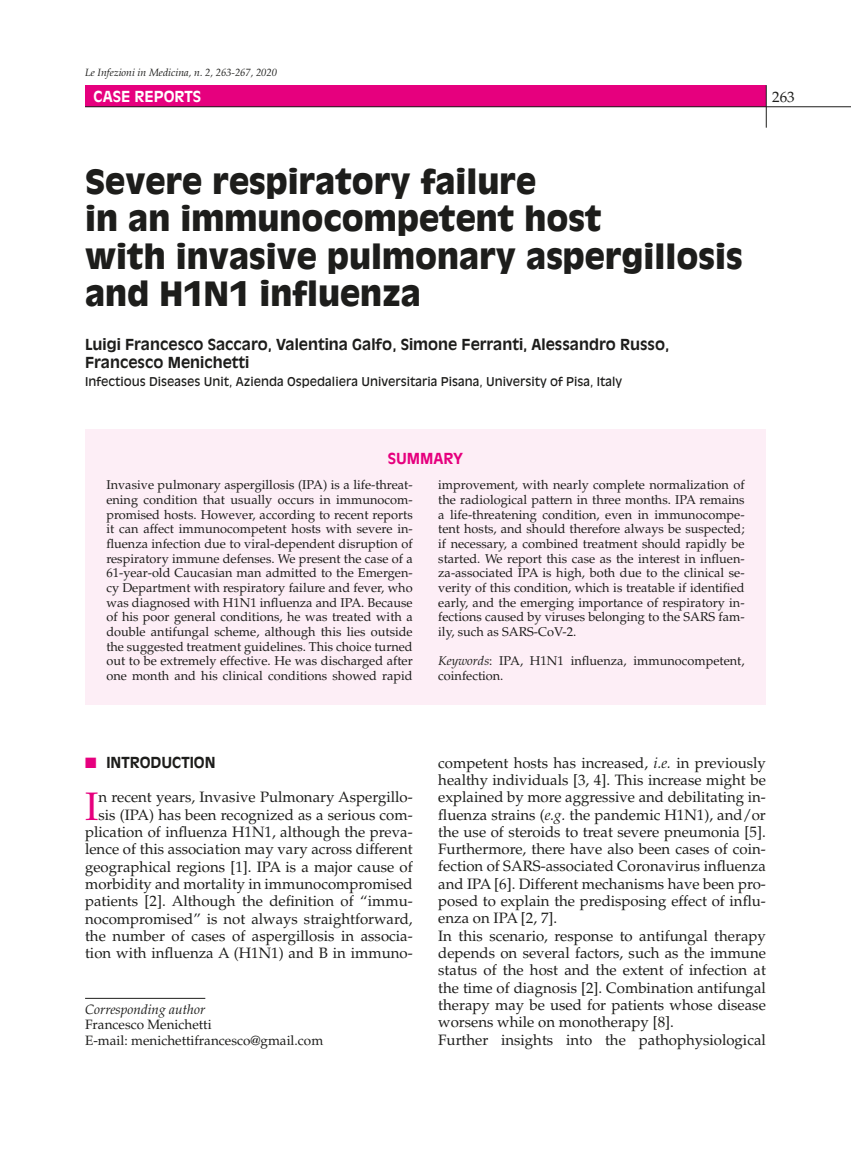
<style>
.page{position:relative;width:851px;height:1149px;background:#fff}
.page>*{position:absolute;margin:0;border:0;box-sizing:border-box;transform-origin:0 0}
.t1{font:39.75px "Palatino LT Std";color:#e6007e}
.t2{font:900 33px/37.5px "Antique Olive Std";color:#1d1d1b}
.t3{font:15px/17.2px "Palatino LT Std";color:#1d1d1b;text-align:right}
.t4{font:700 15px/18px "Antique Olive Std";color:#1d1d1b}
.t5{font:700 15px "Antique Olive Std";color:#fff}
.t6{font:700 15px "Antique Olive Std";color:#e6007e}
.t7{font:13.5px/15.8px "Palatino LT Std";color:#1d1d1b}
.t8{font:italic 13.5px "Palatino LT Std";color:#1d1d1b}
.t9{font:12.75px/14.5px "Palatino LT Std";color:#1d1d1b;text-align:justify}
.t10{font:12px "Antique Olive Std";color:#1d1d1b}
.t11{font:italic 10.5px "Palatino LT Std";color:#1d1d1b}
.s1{font-style:italic}
.s2{color:#e6007e}
</style>
<div class="page">
<div style="left:85px;top:85px;width:680px;height:21px;background:#e6007e"></div>
<hr style="left:765px;top:85px;width:1px;height:43px;background:#1d1d1b">
<hr style="left:85px;top:106px;width:765px;height:1px;background:#1d1d1b">
<div style="left:85px;top:429px;width:680px;height:275px;background:#fdeef6"></div>
<hr style="left:85px;top:997px;width:120px;height:1px;background:#1d1d1b">
<p class="t11" style="left:85px;top:66px;width:193px">Le Infezioni in Medicina, n. 2, 263-267, 2020</p>
<p class="t5" style="left:94px;top:87px;width:109px">CASE REPORTS</p>
<p class="t3" style="left:772px;top:88px;width:24px">263</p>
<h2 class="t2" style="left:85px;top:163px;width:658px">Severe respiratory failure<br>in an immunocompetent host<br>with invasive pulmonary aspergillosis and H1N1 influenza</h2>
<p class="t4" style="left:85px;top:335px;width:585px">Luigi Francesco Saccaro, Valentina Galfo, Simone Ferranti, Alessandro Russo,<br>Francesco Menichetti</p>
<p class="t10" style="left:85px;top:375px;width:538px">Infectious Diseases Unit, Azienda Ospedaliera Universitaria Pisana, University of Pisa, Italy</p>
<p class="t6" style="left:387px;top:449px;width:77px">SUMMARY</p>
<p class="t9" style="left:438px;top:478px;width:308px">improvement, with nearly complete normalization of the radiological pattern in three months. IPA remains a life-threatening condition, even in immunocompe&shy;tent hosts, and should therefore always be suspected; if necessary, a combined treatment should rapidly be started. We report this case as the interest in influen&shy;za-associated IPA is high, both due to the clinical se&shy;verity of this condition, which is treatable if identified early, and the emerging importance of respiratory in&shy;fections caused by viruses belonging to the SARS fam&shy;ily, such as SARS-CoV-2.</p>
<p class="t9" style="left:438px;top:653px;width:308px"><span class="s1">Keywords</span>: IPA, H1N1 influenza, immunocompetent, coinfection.</p>
<p class="t9" style="left:106px;top:478px;width:308px">Invasive pulmonary aspergillosis (IPA) is a life-threat&shy;ening condition that usually occurs in immunocom&shy;promised hosts. However, according to recent reports it can affect immunocompetent hosts with severe in&shy;fluenza infection due to viral-dependent disruption of respiratory immune defenses. We present the case of a 61-year-old Caucasian man admitted to the Emergen&shy;cy Department with respiratory failure and fever, who was diagnosed with H1N1 influenza and IPA. Because of his poor general conditions, he was treated with a double antifungal scheme, although this lies outside the suggested treatment guidelines. This choice turned out to be extremely effective. He was discharged after one month and his clinical conditions showed rapid</p>
<p class="t4" style="left:85px;top:753px;width:132px"><span class="s2">■</span> INTRODUCTION</p>
<h1 class="t1" style="left:85px;top:782px;width:15px">I</h1>
<p class="t3" style="left:85px;top:788px;width:329px">n recent years, Invasive Pulmonary Aspergillo&shy;sis (IPA) has been recognized as a serious com&shy;plication of influenza H1N1, although the preva&shy;lence of this association may vary across different geographical regions [1]. IPA is a major cause of morbidity and mortality in immunocompromised patients [2]. Although the definition of “immu&shy;nocompromised” is not always straightforward, the number of cases of aspergillosis in associa&shy;tion with influenza A (H1N1) and B in immuno-</p>
<p class="t8" style="left:85px;top:1000px;width:122px">Corresponding author</p>
<p class="t7" style="left:85px;top:1016px;width:240px">Francesco Menichetti<br>E-mail: menichettifrancesco@gmail.com</p>
<p class="t3" style="left:438px;top:753px;width:329px;text-align:left">competent hosts has increased, <span class="s1">i.e.</span> in previously healthy individuals [3, 4]. This increase might be explained by more aggressive and debilitating in&shy;fluenza strains (<span class="s1">e.g.</span> the pandemic H1N1), and/or the use of steroids to treat severe pneumonia [5].<br>Furthermore, there have also been cases of coin&shy;fection of SARS-associated Coronavirus influenza and IPA [6]. Different mechanisms have been pro&shy;posed to explain the predisposing effect of influ&shy;enza on IPA [2, 7].<br>In this scenario, response to antifungal therapy depends on several factors, such as the immune status of the host and the extent of infection at the time of diagnosis [2]. Combination antifungal therapy may be used for patients whose disease worsens while on monotherapy [8].<br>Further insights into the pathophysiological</p>
</div>
